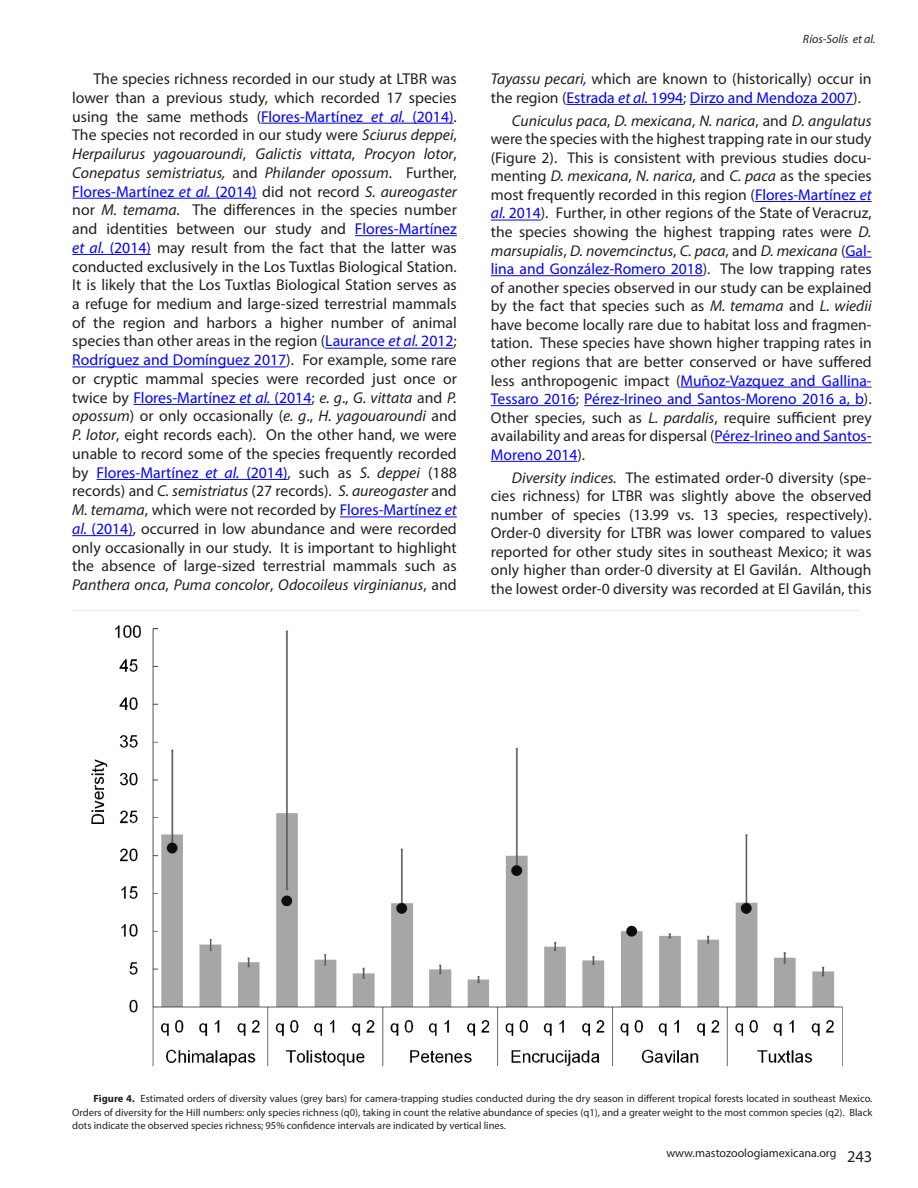
<style>
.page{position:relative;width:918px;height:1188px;background:#fff}
.page>*{position:absolute;margin:0;border:0;box-sizing:border-box;transform-origin:0 0}
.t1{font:15.75px/18.8px "Myriad Pro";color:#231f20;text-align:justify}
.t2{font:15.6px/18.6px "Myriad Pro";color:#231f20;text-align:justify}
.t3{font:12px "Myriad Pro";color:#231f20}
.t4{font:italic 12px "Myriad Pro";color:#231f20}
.t5{font:10.5px/13.5px "Myriad Pro";color:#231f20;text-align:justify}
.s1{color:#00f}
.s2{font-style:italic;color:#00f}
.s3{font-style:italic}
.s4{font-weight:700}
.s5{font-size:16.5px}
</style>
<div class="page">
<hr style="left:261px;top:123px;width:193px;height:1px;background:#00f">
<hr style="left:72px;top:198px;width:185px;height:1px;background:#00f">
<hr style="left:355px;top:235px;width:102px;height:1px;background:#00f">
<hr style="left:72px;top:254px;width:79px;height:1px;background:#00f">
<hr style="left:325px;top:348px;width:129px;height:1px;background:#00f">
<hr style="left:72px;top:367px;width:214px;height:1px;background:#00f">
<hr style="left:134px;top:404px;width:177px;height:1px;background:#00f">
<hr style="left:97px;top:479px;width:191px;height:1px;background:#00f">
<hr style="left:340px;top:517px;width:117px;height:1px;background:#00f">
<hr style="left:72px;top:535px;width:61px;height:1px;background:#00f">
<hr style="left:567px;top:104px;width:116px;height:1px;background:#00f">
<hr style="left:690px;top:104px;width:163px;height:1px;background:#00f">
<hr style="left:755px;top:201px;width:117px;height:1px;background:#00f">
<hr style="left:491px;top:220px;width:50px;height:1px;background:#00f">
<svg style="left:845px;top:257px;width:27px;height:1px"></svg>
<hr style="left:491px;top:275px;width:212px;height:1px;background:#00f">
<hr style="left:680px;top:387px;width:192px;height:1px;background:#00f">
<hr style="left:491px;top:405px;width:85px;height:1px;background:#00f">
<hr style="left:584px;top:405px;width:280px;height:1px;background:#00f">
<hr style="left:715px;top:442px;width:157px;height:1px;background:#00f">
<hr style="left:491px;top:461px;width:86px;height:1px;background:#00f">
<img style="left:91px;top:625px;width:752px;height:442px">
<p class="t4" style="left:803px;top:32px;width:74px">Ríos-Solís et al.</p>
<p class="t1" style="left:72px;top:69px;width:386px;text-indent:21px">The species richness recorded in our study at LTBR was lower than a previous study, which recorded 17 species using the same methods (<span class="s1">Flores-Martínez</span> <span class="s2">et al.</span> <span class="s1">(2014)</span>.<br>The species not recorded in our study were <span class="s3">Sciurus deppei</span>, <span class="s3">Herpailurus yagouaroundi</span>, <span class="s3">Galictis vittata</span>, <span class="s3">Procyon lotor</span>, <span class="s3">Conepatus semistriatus,</span> and <span class="s3">Philander opossum</span>. Further, <span class="s1">Flores-Martínez</span> <span class="s2">et al.</span> <span class="s1">(2014)</span> did not record <span class="s3">S. aureogaster </span>nor <span class="s3">M. temama</span>. The differences in the species number and identities between our study and <span class="s1">Flores-Martínez </span><span class="s2">et al.</span> <span class="s1">(2014)</span> may result from the fact that the latter was conducted exclusively in the Los Tuxtlas Biological Station.<br>It is likely that the Los Tuxtlas Biological Station serves as a refuge for medium and large-sized terrestrial mammals of the region and harbors a higher number of animal species than other areas in the region (<span class="s1">Laurance</span> <span class="s2">et al.</span> <span class="s1">2012</span>; <span class="s1">Rodríguez and Domínguez 2017</span>). For example, some rare or cryptic mammal species were recorded just once or twice by <span class="s1">Flores-Martínez</span> <span class="s2">et al.</span> <span class="s1">(2014</span>; <span class="s3">e. g</span>., <span class="s3">G. vittata</span> and <span class="s3">P. opossum</span>) or only occasionally (<span class="s3">e. g</span>., <span class="s3">H. yagouaroundi</span> and <span class="s3">P. lotor</span>, eight records each). On the other hand, we were unable to record some of the species frequently recorded by <span class="s1">Flores-Martínez</span> <span class="s2">et al.</span> <span class="s1">(2014)</span>, such as <span class="s3">S. deppei</span> (188 records) and <span class="s3">C. semistriatus</span> (27 records). <span class="s3">S. aureogaster</span> and <span class="s3">M. temama</span>, which were not recorded by <span class="s1">Flores-Martínez</span> <span class="s2">et al.</span> <span class="s1">(2014)</span>, occurred in low abundance and were recorded only occasionally in our study. It is important to highlight the absence of large-sized terrestrial mammals such as <span class="s3">Panthera onca</span>, <span class="s3">Puma concolor</span>, <span class="s3">Odocoileus virginianus</span>, and</p>
<p class="t1" style="left:491px;top:69px;width:382px"><span class="s3">Tayassu pecari,</span> which are known to (historically) occur in the region (<span class="s1">Estrada</span> <span class="s2">et al.</span> <span class="s1">1994</span>; <span class="s1">Dirzo and Mendoza 2007</span>).</p>
<p class="t2" style="left:491px;top:111px;width:382px;text-indent:21px"><span class="s3">Cuniculus paca</span>, <span class="s3">D. mexicana</span>, <span class="s3">N. narica</span>, and <span class="s3">D. angulatus </span>were the species with the highest trapping rate in our study (Figure 2). This is consistent with previous studies docu&shy;menting <span class="s3">D. mexicana</span>, <span class="s3">N. narica</span>, and <span class="s3">C. paca</span> as the species most frequently recorded in this region (<span class="s1">Flores-Martínez</span> <span class="s2">et al.</span> <span class="s1">2014</span>). Further, in other regions of the State of Veracruz, the species showing the highest trapping rates were <span class="s3">D. marsupialis</span>, <span class="s3">D. novemcinctus</span>, <span class="s3">C. paca</span>, and <span class="s3">D. mexicana</span> (<span class="s1">Gal&shy;lina and González-Romero 2018</span>). The low trapping rates of another species observed in our study can be explained by the fact that species such as <span class="s3">M. temama</span> and <span class="s3">L. wiedii </span>have become locally rare due to habitat loss and fragmen&shy;tation. These species have shown higher trapping rates in other regions that are better conserved or have suffered less anthropogenic impact (<span class="s1">Muñoz-Vazquez and Gallina-Tessaro 2016</span>; <span class="s1">Pérez-Irineo and Santos-Moreno 2016 a, b</span>).<br>Other species, such as <span class="s3">L. pardalis</span>, require sufficient prey availability and areas for dispersal (<span class="s1">Pérez-Irineo and Santos-Moreno 2014</span>).</p>
<p class="t2" style="left:491px;top:468px;width:382px;text-indent:21px"><span class="s3">Diversity indices.</span> The estimated order-0 diversity (spe&shy;cies richness) for LTBR was slightly above the observed number of species (13.99 vs. 13 species, respectively).<br>Order-0 diversity for LTBR was lower compared to values reported for other study sites in southeast Mexico; it was only higher than order-0 diversity at El Gavilán. Although the lowest order-0 diversity was recorded at El Gavilán, this</p>
<p class="t5" style="left:72px;top:1092px;width:802px;text-indent:21px"><span class="s4">Figure 4.</span> Estimated orders of diversity values (grey bars) for camera-trapping studies conducted during the dry season in different tropical forests located in southeast Mexico.<br>Orders of diversity for the Hill numbers: only species richness (q0), taking in count the relative abundance of species (q1), and a greater weight to the most common species (q2). Black dots indicate the observed species richness; 95% confidence intervals are indicated by vertical lines.</p>
<p class="t3" style="left:666px;top:1146px;width:208px">www.mastozoologiamexicana.org <span class="s5">243</span></p>
</div>
